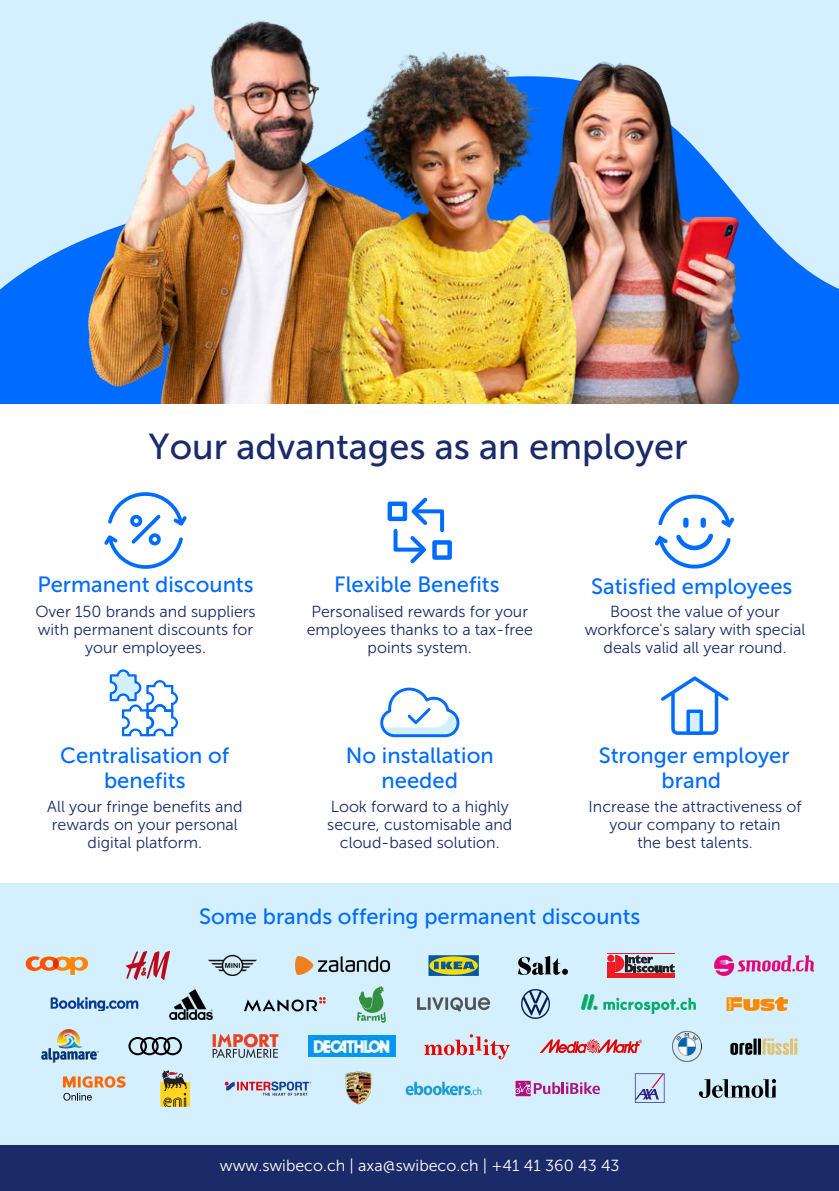
<style>
.page{position:relative;width:839px;height:1191px;background:#fff}
.page>*{position:absolute;margin:0;border:0;box-sizing:border-box;transform-origin:0 0}
.t1{font:36px "Museo Sans 500";color:#1b2a6a}
.t2{font:22px/25.6px "Museo Sans 500";color:#006cff;text-align:center}
.t3{font:16px/18px "Museo Sans 300";color:#1b2a6a;text-align:center}
.t4{font:16px "Museo Sans 300";color:#fff}
</style>
<div class="page">
<div style="left:0;top:0;width:838px;height:76px;background:#d4f0ff"></div>
<div style="left:0;top:842px;width:838px;height:331px;background:#d4f0ff"></div>
<svg style="left:0;top:76px;width:838px;height:328px;background:#77b6ff"></svg>
<img style="left:580px;top:24px;width:176px;height:380px">
<img style="left:81px;top:0;width:412px;height:404px">
<img style="left:329px;top:24px;width:251px;height:380px">
<div style="left:0;top:404px;width:838px;height:478px;background:#fff"></div>
<svg style="left:661px;top:676px;width:68px;height:59px"></svg>
<div style="left:688px;top:711px;width:13px;height:22px;background:#d4f0ff"></div>
<div style="left:686px;top:710px;width:17px;height:25px;border:3px solid #006cff"></div>
<div style="left:0;top:1145px;width:838px;height:46px;background:#1b2a69"></div>
<svg style="left:655px;top:494px;width:80px;height:75px"></svg>
<svg style="left:104px;top:492px;width:83px;height:77px"></svg>
<div style="left:387px;top:502px;width:20px;height:19px;border:4px solid #006cff"></div>
<div style="left:432px;top:540px;width:20px;height:20px;border:4px solid #006cff"></div>
<svg style="left:391px;top:497px;width:55px;height:67px"></svg>
<svg style="left:380px;top:687px;width:80px;height:51px"></svg>
<svg style="left:109px;top:669px;width:69px;height:68px"></svg>
<img style="left:209px;top:955px;width:48px;height:21px">
<svg style="left:428px;top:955px;width:51px;height:21px"></svg>
<svg style="left:26px;top:956px;width:61px;height:18px"></svg>
<div style="left:53px;top:958px;width:6px;height:11px;background:#dc3002;border-radius:50%"></div>
<img style="left:714px;top:955px;width:99px;height:21px">
<img style="left:295px;top:956px;width:94px;height:19px">
<img style="left:518px;top:956px;width:50px;height:19px">
<img style="left:127px;top:951px;width:42px;height:29px">
<img style="left:581px;top:995px;width:114px;height:18px">
<img style="left:169px;top:990px;width:44px;height:29px">
<svg style="left:244px;top:997px;width:81px;height:14px"></svg>
<img style="left:51px;top:997px;width:87px;height:14px">
<svg style="left:726px;top:997px;width:61px;height:14px"></svg>
<svg style="left:357px;top:986px;width:28px;height:37px"></svg>
<svg style="left:417px;top:997px;width:73px;height:14px"></svg>
<img style="left:521px;top:990px;width:28px;height:28px">
<svg style="left:63px;top:1076px;width:63px;height:25px"></svg>
<svg style="left:160px;top:1070px;width:30px;height:37px"></svg>
<svg style="left:515px;top:1081px;width:85px;height:15px"></svg>
<svg style="left:225px;top:1082px;width:86px;height:14px"></svg>
<img style="left:699px;top:1079px;width:76px;height:19px">
<svg style="left:635px;top:1073px;width:29px;height:30px"></svg>
<img style="left:346px;top:1072px;width:25px;height:32px">
<img style="left:405px;top:1082px;width:77px;height:14px">
<img style="left:308px;top:1036px;width:88px;height:21px">
<img style="left:41px;top:1029px;width:58px;height:34px">
<img style="left:212px;top:1033px;width:67px;height:25px">
<svg style="left:128px;top:1037px;width:54px;height:18px"></svg>
<svg style="left:540px;top:1039px;width:102px;height:14px"></svg>
<svg style="left:730px;top:1038px;width:67px;height:17px"></svg>
<img style="left:672px;top:1032px;width:29px;height:29px">
<svg style="left:424px;top:1034px;width:85px;height:25px"></svg>
<hr style="left:607px;top:954px;width:67px;height:1px;background:#ed1c24">
<hr style="left:607px;top:973px;width:67px;height:4px;background:#ed1c24">
<div style="left:607px;top:955px;width:7px;height:7px;background:#ed1c24;border-radius:50%"></div>
<div style="left:607px;top:962px;width:7px;height:10px;background:#ed1c24"></div>
<svg style="left:615px;top:955px;width:59px;height:18px"></svg>
<h1 class="t1" style="left:149px;top:426px;width:540px">Your advantages as an employer</h1>
<h2 class="t2" style="left:334px;top:572px;width:167px">Flexible Benefits</h2>
<p class="t3" style="left:307px;top:602px;width:228px">Personalised rewards for your employees thanks to a tax-free points system.</p>
<p class="t3" style="left:584px;top:602px;width:222px">Boost the value of your workforce's salary with special deals valid all year round.</p>
<h2 class="t2" style="left:37px;top:572px;width:218px">Permanent discounts</h2>
<h2 class="t2" style="left:591px;top:573px;width:203px">Satisfied employees</h2>
<p class="t3" style="left:35px;top:602px;width:222px">Over 150 brands and suppliers with permanent discounts for your employees.</p>
<h2 class="t2" style="left:60px;top:742px;width:170px">Centralisation of benefits</h2>
<h2 class="t2" style="left:346px;top:742px;width:149px">No installation needed</h2>
<p class="t3" style="left:47px;top:798px;width:197px">All your fringe benefits and rewards on your personal digital platform.</p>
<p class="t3" style="left:327px;top:798px;width:186px">Look forward to a highly secure, customisable and cloud-based solution.</p>
<h2 class="t2" style="left:598px;top:742px;width:192px">Stronger employer brand</h2>
<p class="t3" style="left:588px;top:798px;width:215px">Increase the attractiveness of your company to retain<br>the best talents.</p>
<h2 class="t2" style="left:199px;top:903px;width:443px">Some brands offering permanent discounts</h2>
<p class="t4" style="left:220px;top:1156px;width:401px">www.swibeco.ch | axa@swibeco.ch | +41 41 360 43 43</p>
</div>
